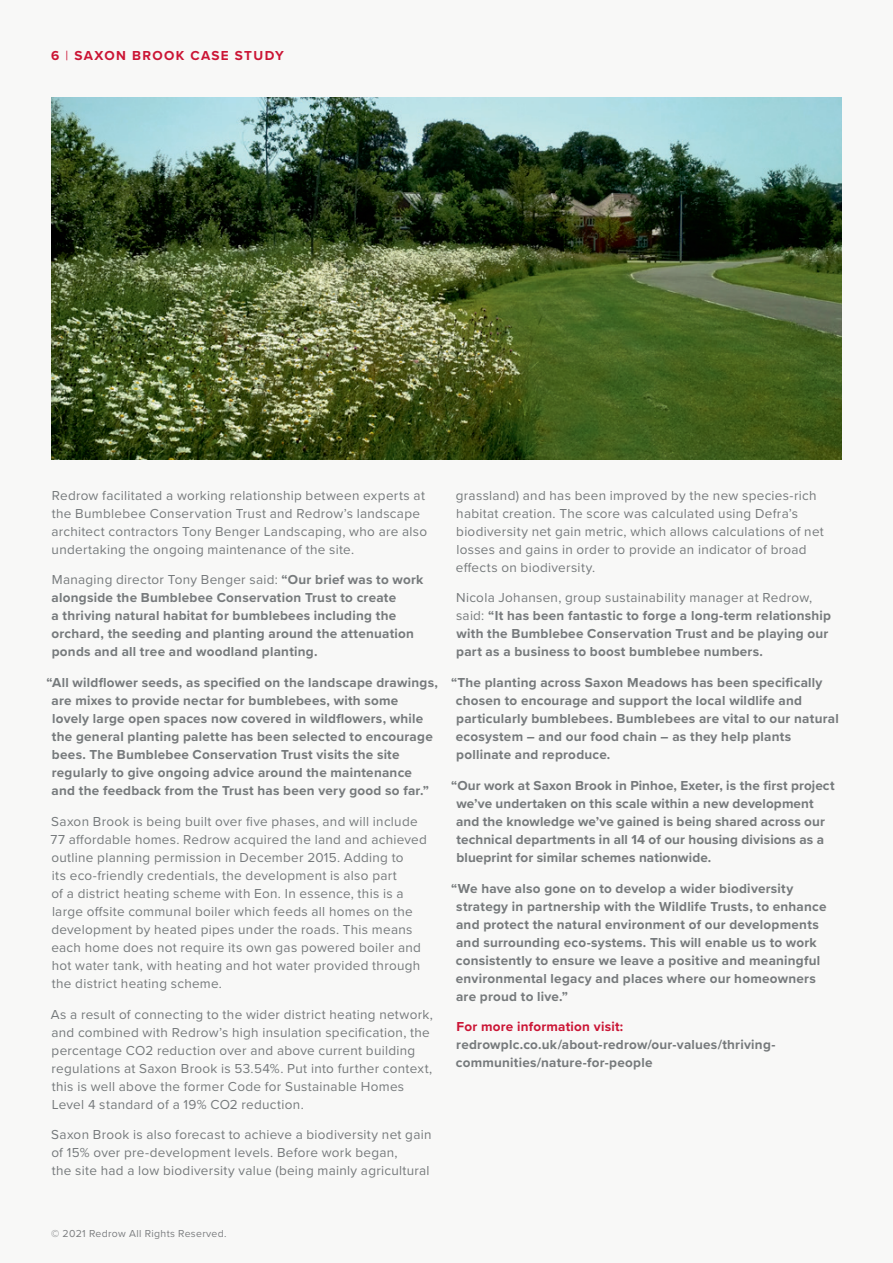
<style>
.page{position:relative;width:893px;height:1263px;background:#f8f8f7}
.page>*{position:absolute;margin:0;border:0;box-sizing:border-box;transform-origin:0 0}
.t1{font:700 13.5px/18px "Proxima Nova";letter-spacing:.02em;color:#767a7c}
.t2{font:13.5px/18px "Proxima Nova";letter-spacing:.02em;color:#767a7c}
.t3{font:700 13.5px "Proxima Nova";letter-spacing:.02em;color:#cb1535}
.t4{font:700 13.5px "Proxima Nova";letter-spacing:.1em;color:#cb1535}
.t5{font:10.5px "Proxima Nova";letter-spacing:.03em;color:#7c7e80}
.s1{font-weight:400}
</style>
<div class="page">
<img style="left:51px;top:98px;width:791px;height:361px">
<p class="t4" style="left:51px;top:45px;width:234px">6 <span class="s1">|</span> SAXON BROOK CASE STUDY</p>
<p class="t2" style="left:51px;top:486px;width:377px">Redrow facilitated a working relationship between experts at the Bumblebee Conservation Trust and Redrow’s landscape architect contractors Tony Benger Landscaping, who are also undertaking the ongoing maintenance of the site.</p>
<p class="t1" style="left:52px;top:571px;width:373px"><span class="s1">Managing director Tony Benger said:</span> “Our brief was to work alongside the Bumblebee Conservation Trust to create<br>a thriving natural habitat for bumblebees including the orchard, the seeding and planting around the attenuation ponds and all tree and woodland planting.</p>
<p class="t1" style="left:52px;top:673px;width:388px;text-indent:-5px">“All wildflower seeds, as specified on the landscape drawings, are mixes to provide nectar for bumblebees, with some lovely large open spaces now covered in wildflowers, while the general planting palette has been selected to encourage bees. The Bumblebee Conservation Trust visits the site regularly to give ongoing advice around the maintenance and the feedback from the Trust has been very good so far.”</p>
<p class="t2" style="left:50px;top:812px;width:378px">Saxon Brook is being built over five phases, and will include 77 affordable homes. Redrow acquired the land and achieved outline planning permission in December 2015. Adding to<br>its eco-friendly credentials, the development is also part<br>of a district heating scheme with Eon. In essence, this is a large offsite communal boiler which feeds all homes on the development by heated pipes under the roads. This means each home does not require its own gas powered boiler and hot water tank, with heating and hot water provided through the district heating scheme.</p>
<p class="t2" style="left:51px;top:1004px;width:384px">As a result of connecting to the wider district heating network, and combined with Redrow’s high insulation specification, the percentage CO2 reduction over and above current building regulations at Saxon Brook is 53.54%. Put into further context, this is well above the former Code for Sustainable Homes Level 4 standard of a 19% CO2 reduction.</p>
<p class="t2" style="left:51px;top:1125px;width:382px">Saxon Brook is also forecast to achieve a biodiversity net gain of 15% over pre-development levels. Before work began,<br>the site had a low biodiversity value (being mainly agricultural</p>
<p class="t2" style="left:456px;top:485px;width:370px">grassland) and has been improved by the new species-rich habitat creation. The score was calculated using Defra’s biodiversity net gain metric, which allows calculations of net losses and gains in order to provide an indicator of broad effects on biodiversity.</p>
<p class="t1" style="left:456px;top:588px;width:376px"><span class="s1">Nicola Johansen, group sustainability manager at Redrow, said:</span> “It has been fantastic to forge a long-term relationship with the Bumblebee Conservation Trust and be playing our part as a business to boost bumblebee numbers.</p>
<p class="t1" style="left:456px;top:673px;width:384px;text-indent:-5px">“The planting across Saxon Meadows has been specifically chosen to encourage and support the local wildlife and particularly bumblebees. Bumblebees are vital to our natural ecosystem – and our food chain – as they help plants pollinate and reproduce.</p>
<p class="t1" style="left:456px;top:776px;width:380px;text-indent:-5px">“Our work at Saxon Brook in Pinhoe, Exeter, is the first project we’ve undertaken on this scale within a new development and the knowledge we’ve gained is being shared across our technical departments in all 14 of our housing divisions as a blueprint for similar schemes nationwide.</p>
<p class="t1" style="left:456px;top:879px;width:372px;text-indent:-5px">“We have also gone on to develop a wider biodiversity strategy in partnership with the Wildlife Trusts, to enhance and protect the natural environment of our developments and surrounding eco-systems. This will enable us to work consistently to ensure we leave a positive and meaningful environmental legacy and places where our homeowners are proud to live.”</p>
<p class="t3" style="left:456px;top:1017px;width:168px">For more information visit:</p>
<p class="t1" style="left:456px;top:1035px;width:321px">redrowplc.co.uk/about-redrow/our-values/thriving&shy;communities/nature-for-people</p>
<p class="t5" style="left:51px;top:1226px;width:177px">© 2021 Redrow All Rights Reserved.</p>
</div>
